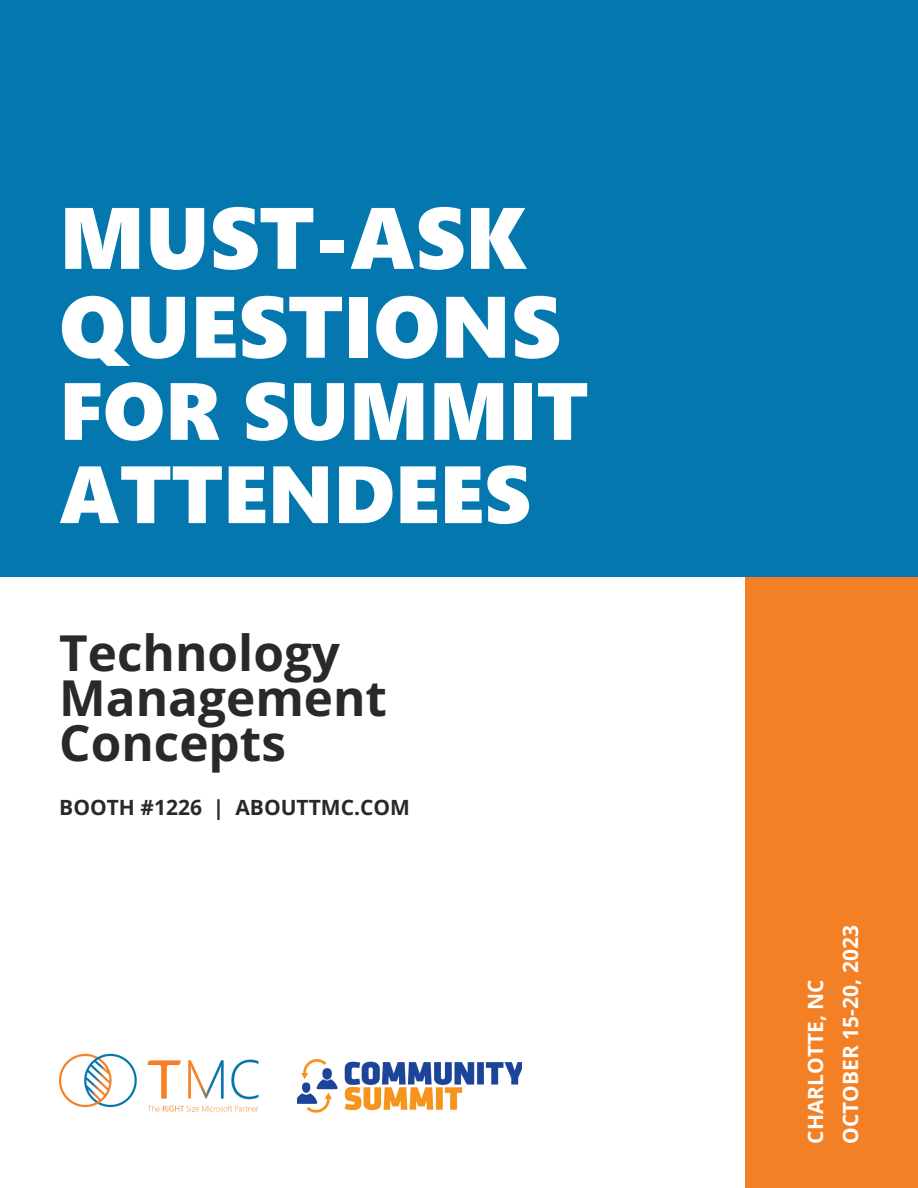
<style>
.page{position:relative;width:918px;height:1188px;background:#fff}
.page>*{position:absolute;margin:0;border:0;box-sizing:border-box;transform-origin:0 0}
.t1{font:87px/88.8px "Segoe UI Black";color:#fff}
.t2{font:81px/83.2px "Segoe UI Black";color:#fff}
.t3{font:700 49.5px/45px "Open Sans";color:#292929}
.t4{font:700 21px "Open Sans";color:#fff}
.t5{font:700 21px "Open Sans";color:#292929}
</style>
<div class="page">
<div style="left:0;top:0;width:918px;height:577px;background:#0377ae"></div>
<div style="left:745px;top:577px;width:173px;height:611px;background:#f48026"></div>
<img style="left:298px;top:1059px;width:224px;height:54px">
<img style="left:59px;top:1054px;width:200px;height:58px">
<p class="t1" style="left:59px;top:190px;width:503px">MUST-ASK<br>QUESTIONS</p>
<p class="t2" style="left:59px;top:366px;width:531px">FOR SUMMIT<br>ATTENDEES</p>
<p class="t3" style="left:59px;top:629px;width:329px">Technology<br>Management<br>Concepts</p>
<p class="t5" style="left:59px;top:792px;width:352px">BOOTH #1226 | ABOUTTMC.COM</p>
<p class="t4" style="left:801px;top:1144px;width:166px;rotate:-90deg">CHARLOTTE, NC</p>
<p class="t4" style="left:836px;top:1144px;width:220px;rotate:-90deg">OCTOBER 15-20, 2023</p>
</div>
